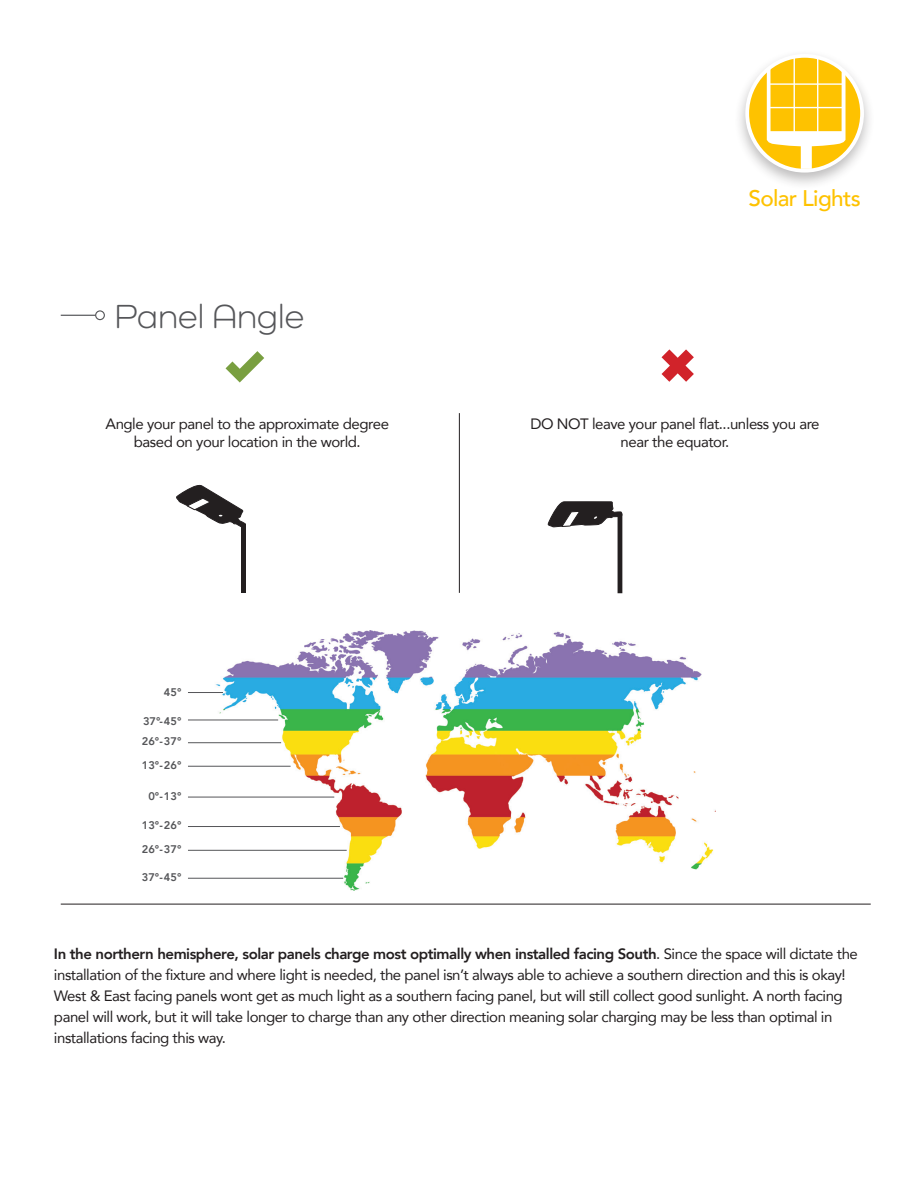
<style>
.page{position:relative;width:918px;height:1188px;background:#fff}
.page>*{position:absolute;margin:0;border:0;box-sizing:border-box;transform-origin:0 0}
.t1{font:34.5px "Como";color:#555659}
.t2{font:500 22.5px "Avenir";letter-spacing:-.03em;color:#fec200}
.t3{font:15px/21px "Avenir";letter-spacing:-.03em;color:#231f20;text-align:center}
.t4{font:800 11.1px "Avenir";color:#555659}
.s1{font-weight:800}
</style>
<div class="page">
<div style="left:734px;top:48px;width:141px;height:142px;background:#231f20;opacity:.3"></div>
<svg style="left:745px;top:54px;width:119px;height:119px"></svg>
<div style="left:749px;top:58px;width:111px;height:111px;background:#fec200;border-radius:50%"></div>
<svg style="left:767px;top:66px;width:79px;height:80px"></svg>
<hr style="left:770px;top:107px;width:73px;height:1px;background:#fff">
<hr style="left:768px;top:83px;width:76px;height:2px;background:#fff">
<hr style="left:794px;top:56px;width:1px;height:76px;background:#fff">
<hr style="left:817px;top:56px;width:1px;height:76px;background:#fff">
<div style="left:801px;top:141px;width:11px;height:28px;background:#fff"></div>
<svg style="left:95px;top:310px;width:10px;height:10px"></svg>
<hr style="left:61px;top:315px;width:35px;height:1px;background:#555659">
<svg style="left:662px;top:349px;width:32px;height:33px"></svg>
<svg style="left:226px;top:351px;width:38px;height:32px"></svg>
<hr style="left:61px;top:904px;width:810px;height:1px;background:#231f20">
<img style="left:211px;top:630px;width:505px;height:261px">
<hr style="left:188px;top:692px;width:35px;height:1px;background:#555659">
<hr style="left:188px;top:720px;width:90px;height:1px;background:#555659">
<hr style="left:188px;top:742px;width:93px;height:1px;background:#555659">
<hr style="left:188px;top:766px;width:103px;height:1px;background:#555659">
<hr style="left:188px;top:797px;width:146px;height:1px;background:#555659">
<hr style="left:188px;top:826px;width:152px;height:1px;background:#555659">
<hr style="left:188px;top:850px;width:159px;height:1px;background:#555659">
<hr style="left:188px;top:878px;width:155px;height:1px;background:#555659">
<svg style="left:176px;top:484px;width:70px;height:43px"></svg>
<div style="left:241px;top:524px;width:5px;height:69px;background:#231f20"></div>
<svg style="left:548px;top:501px;width:75px;height:92px"></svg>
<hr style="left:459px;top:413px;width:1px;height:180px;background:#231f20">
<p class="t1" style="left:115px;top:296px;width:191px">Panel Angle</p>
<p class="t3" style="left:106px;top:414px;width:285px;line-height:18px">Angle your panel to the approximate degree based on your location in the world.</p>
<p class="t4" style="left:164px;top:684px;width:19px">45°</p>
<p class="t4" style="left:143px;top:712px;width:40px">37°-45°</p>
<p class="t4" style="left:142px;top:732px;width:41px">26°-37°</p>
<p class="t4" style="left:142px;top:756px;width:41px">13°-26°</p>
<p class="t4" style="left:148px;top:787px;width:35px">0°-13°</p>
<p class="t4" style="left:142px;top:817px;width:41px">13°-26°</p>
<p class="t4" style="left:142px;top:840px;width:41px">26°-37°</p>
<p class="t4" style="left:142px;top:868px;width:41px">37°-45°</p>
<p class="t2" style="left:749px;top:179px;width:114px">Solar Lights</p>
<p class="t3" style="left:530px;top:414px;width:291px;line-height:18px">DO NOT leave your panel flat...unless you are near the equator.</p>
<p class="t3" style="left:54px;top:943px;width:805px;text-align:left"><span class="s1">In the northern hemisphere, solar panels charge most optimally when installed facing South</span>. Since the space will dictate the installation of the fixture and where light is needed, the panel isn’t always able to achieve a southern direction and this is okay!<br>West &amp; East facing panels wont get as much light as a southern facing panel, but will still collect good sunlight. A north facing panel will work, but it will take longer to charge than any other direction meaning solar charging may be less than optimal in installations facing this way.</p>
</div>
